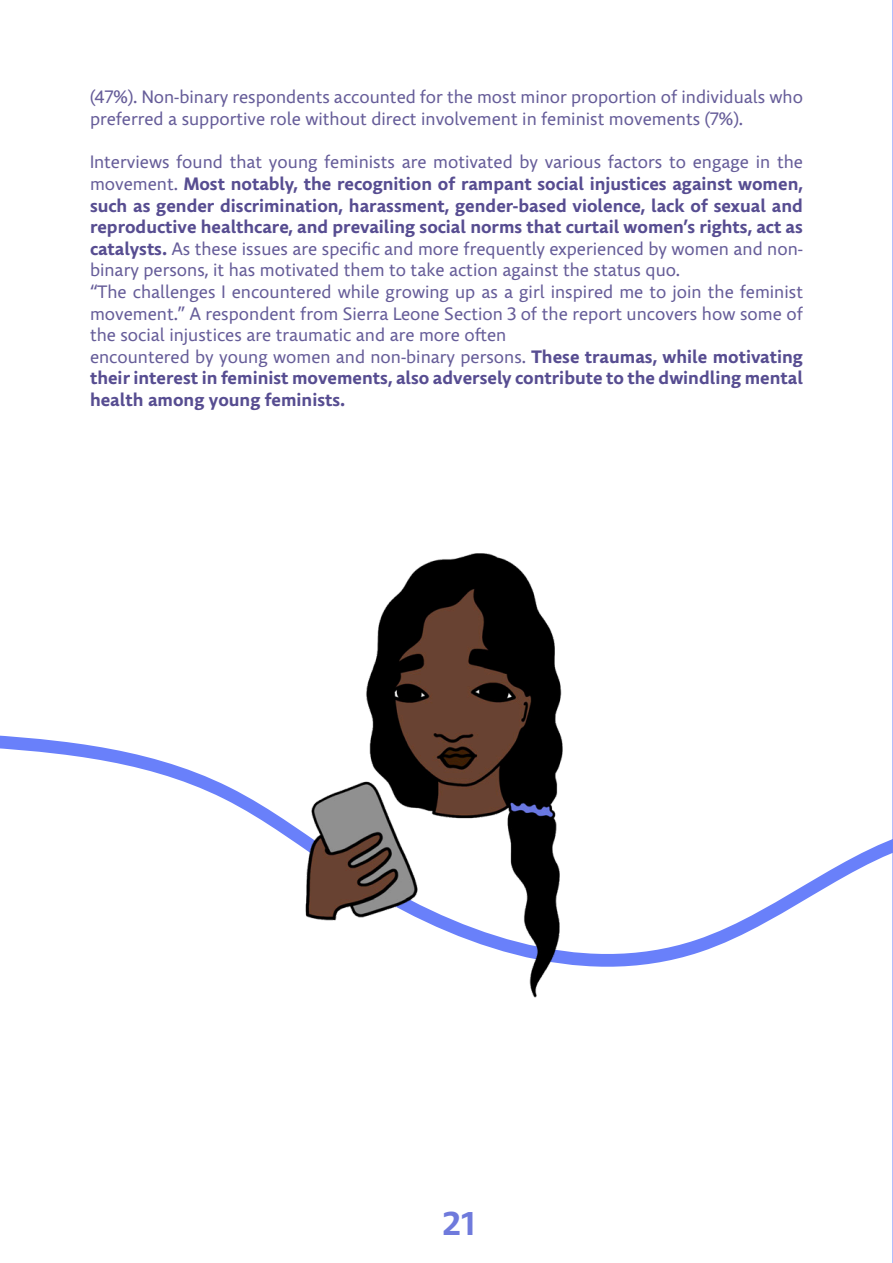
<style>
.page{position:relative;width:893px;height:1263px;background:#fff}
.page>*{position:absolute;margin:0;border:0;box-sizing:border-box;transform-origin:0 0}
.Purple_big_text__Com{font:700 33px "Comenia Sans";color:#6f7adc}
.Texte_courant{font:700 18px/21.6px "Comenia Sans";color:#574d91;text-align:justify}
.Texte_courant-2{font:18px/21.6px "Comenia Sans";color:#665d99}
.s1{font-weight:400;color:#665d99}
</style>
<div class="page">
<hr style="left:892px;top:0;width:1px;height:1263px;background:#6980fa">
<svg style="left:0;top:725px;width:893px;height:260px"></svg>
<img style="left:290px;top:553px;width:313px;height:445px">
<div style="left:281px;top:687px;width:69px;height:66px;background:#fff"></div>
<div style="left:281px;top:958px;width:207px;height:101px;background:#fff"></div>
<div style="left:281px;top:528px;width:90px;height:54px;background:#fff"></div>
<p class="Texte_courant-2" style="left:90px;top:87px;width:714px">(47%). Non-binary respondents accounted for the most minor proportion of individuals who preferred a supportive role without direct involvement in feminist movements (7%).</p>
<p class="Texte_courant" style="left:90px;top:152px;width:714px"><span class="s1">Interviews found that young feminists are motivated by various factors to engage in the movement.</span> Most notably, the recognition of rampant social injustices against women, such as gender discrimination, harassment, gender-based violence, lack of sexual and reproductive healthcare, and prevailing social norms that curtail women’s rights, act as catalysts. <span class="s1">As these issues are specific and more frequently experienced by women and non&shy;binary persons, it has motivated them to take action against the status quo.</span></p>
<p class="Texte_courant-2" style="left:90px;top:281px;width:715px;text-align:justify">“The challenges I encountered while growing up as a girl inspired me to join the feminist movement.” A respondent from Sierra Leone Section 3 of the report uncovers how some of the social injustices are traumatic and are more often</p>
<p class="Texte_courant" style="left:90px;top:346px;width:714px"><span class="s1">encountered by young women and non-binary persons.</span> These traumas, while motivating their interest in feminist movements, also adversely contribute to the dwindling mental health among young feminists.</p>
<p class="Purple_big_text__Com" style="left:443px;top:1203px;width:34px">21</p>
</div>
